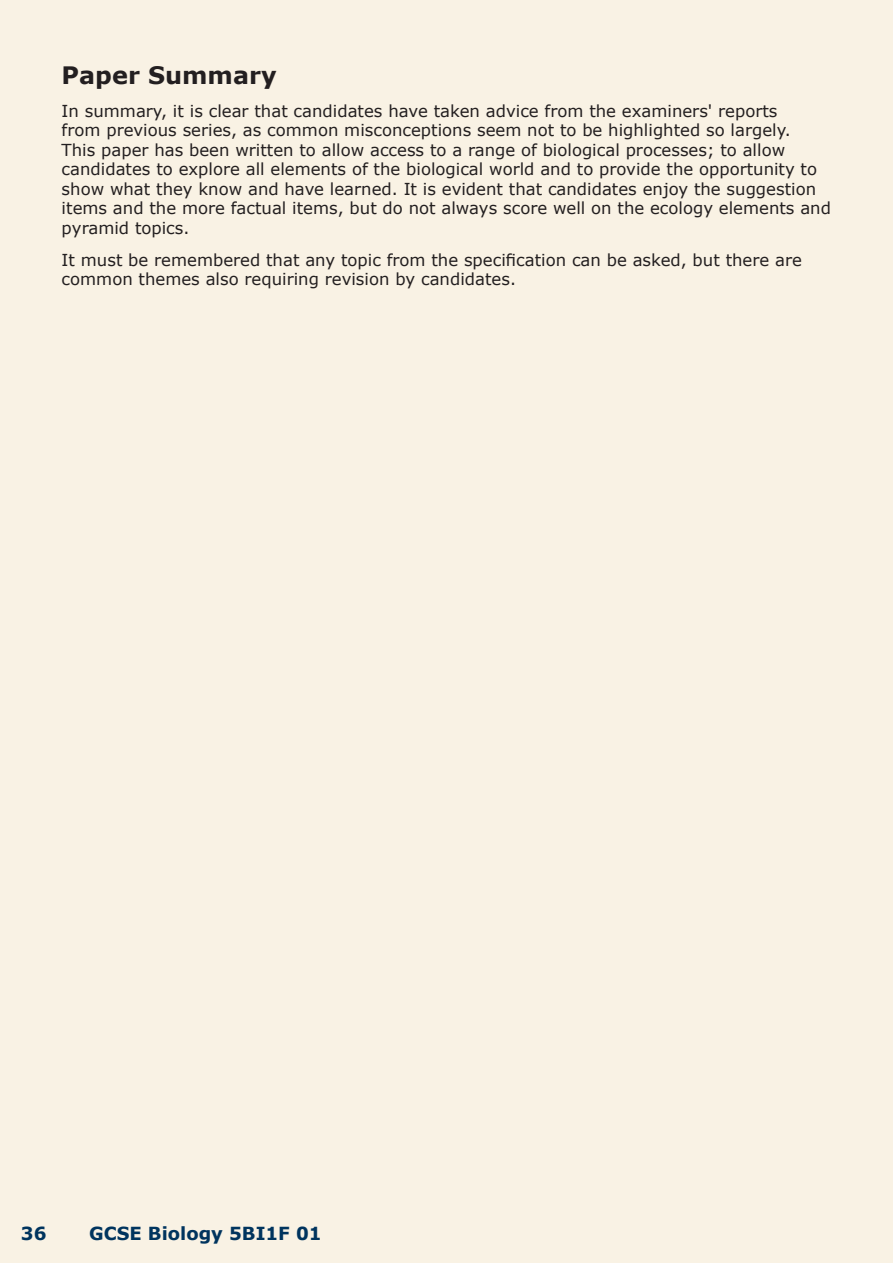
<style>
.page{position:relative;width:893px;height:1263px;background:#f9f2e4}
.page>*{position:absolute;margin:0;border:0;box-sizing:border-box;transform-origin:0 0}
.t1{font:700 24px "Verdana";color:#231f20}
.t2{font:700 18px "Verdana";color:#00345e}
.t3{font:16.5px/19.5px "Verdana";color:#231f20}
</style>
<div class="page">
<h1 class="t1" style="left:62px;top:60px;width:216px">Paper Summary</h1>
<p class="t3" style="left:62px;top:100px;width:771px">In summary, it is clear that candidates have taken advice from the examiners' reports<br>from previous series, as common misconceptions seem not to be highlighted so largely.<br>This paper has been written to allow access to a range of biological processes; to allow candidates to explore all elements of the biological world and to provide the opportunity to show what they know and have learned. It is evident that candidates enjoy the suggestion items and the more factual items, but do not always score well on the ecology elements and pyramid topics.</p>
<p class="t3" style="left:62px;top:249px;width:742px">It must be remembered that any topic from the specification can be asked, but there are common themes also requiring revision by candidates.</p>
<p class="t2" style="left:21px;top:1222px;width:27px">36</p>
<p class="t2" style="left:89px;top:1222px;width:234px">GCSE Biology 5BI1F 01</p>
</div>
